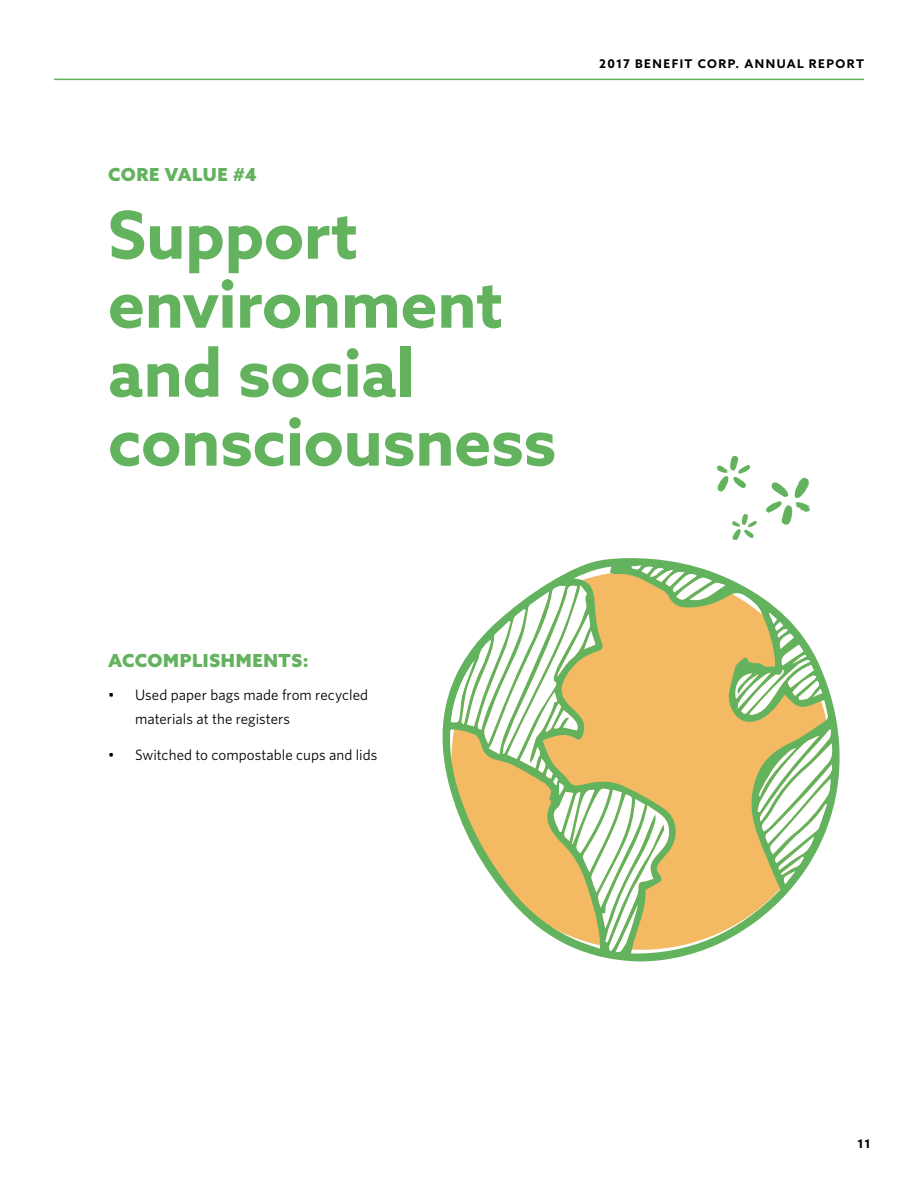
<style>
.page{position:relative;width:918px;height:1188px;background:#fff}
.page>*{position:absolute;margin:0;border:0;box-sizing:border-box;transform-origin:0 0}
.t1{font:700 66px/69px "Azo Sans";letter-spacing:-.005em;color:#62b25e}
.t2{font:900 18px "Azo Sans";letter-spacing:.03em;color:#62b25e}
.t3{font:15px/24px "Whitney";letter-spacing:.005em;color:#000}
.t4{font:700 12px "Azo Sans";letter-spacing:.115em;color:#000}
</style>
<div class="page">
<hr style="left:54px;top:79px;width:810px;height:1px;background:#62b25e">
<svg style="left:442px;top:558px;width:398px;height:404px"></svg>
<svg style="left:766px;top:478px;width:44px;height:47px"></svg>
<svg style="left:717px;top:456px;width:33px;height:36px"></svg>
<svg style="left:732px;top:514px;width:25px;height:26px"></svg>
<p class="t2" style="left:108px;top:162px;width:150px">CORE VALUE #4</p>
<h1 class="t1" style="left:108px;top:200px;width:450px">Support environment and social consciousness</h1>
<p class="t4" style="left:599px;top:56px;width:266px">2017 BENEFIT CORP. ANNUAL REPORT</p>
<p class="t2" style="left:108px;top:648px;width:202px">ACCOMPLISHMENTS:</p>
<p class="t3" style="left:135px;top:682px;width:235px;text-indent:-27px">• Used paper bags made from recycled materials at the registers</p>
<p class="t3" style="left:108px;top:742px;width:271px">• Switched to compostable cups and lids</p>
<p class="t4" style="left:857px;top:1136px;width:15px">11</p>
</div>
